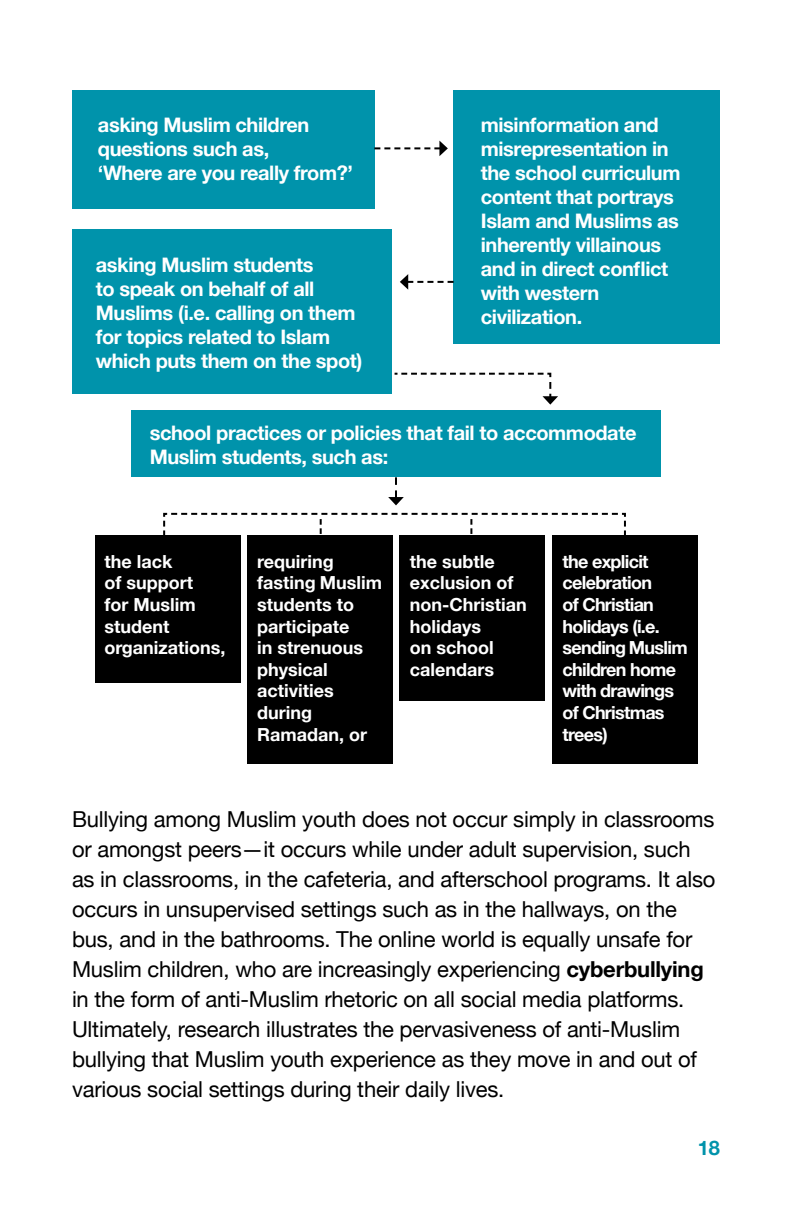
<style>
.page{position:relative;width:792px;height:1224px;background:#fff}
.page>*{position:absolute;margin:0;border:0;box-sizing:border-box;transform-origin:0 0}
.t1{font:22px/30px "Helvetica Neue";letter-spacing:-.01em;color:#000}
.t2{font:700 20px/24px "Helvetica Neue";letter-spacing:-.02em;color:#fff}
.t3{font:700 20px "Helvetica Neue";color:#0093ab}
.t4{font:700 18px/21.6px "Helvetica Neue";color:#fff}
.t5{font:700 18px/21.6px "Helvetica Neue";letter-spacing:-.04em;color:#fff}
.s1{font-weight:700}
</style>
<div class="page">
<div style="left:95px;top:535px;width:146px;height:148px;background:#000"></div>
<div style="left:247px;top:535px;width:145px;height:229px;background:#000"></div>
<div style="left:400px;top:535px;width:145px;height:166px;background:#000"></div>
<div style="left:553px;top:535px;width:145px;height:229px;background:#000"></div>
<div style="left:72px;top:90px;width:302px;height:119px;background:#0093ab"></div>
<div style="left:72px;top:229px;width:320px;height:164px;background:#0093ab"></div>
<div style="left:454px;top:90px;width:266px;height:253px;background:#0093ab"></div>
<div style="left:131px;top:410px;width:530px;height:67px;background:#0093ab"></div>
<svg style="left:374px;top:141px;width:74px;height:15px"></svg>
<svg style="left:400px;top:274px;width:54px;height:16px"></svg>
<svg style="left:394px;top:372px;width:164px;height:33px"></svg>
<svg style="left:388px;top:477px;width:16px;height:28px"></svg>
<svg style="left:163px;top:512px;width:463px;height:33px"></svg>
<p class="t2" style="left:98px;top:113px;width:257px">asking Muslim children questions such as,<br>‘Where are you really from?’</p>
<p class="t2" style="left:481px;top:113px;width:201px">misinformation and misrepresentation in the school curriculum content that portrays<br>Islam and Muslims as inherently villainous and in direct conflict with western civilization.</p>
<p class="t2" style="left:96px;top:254px;width:268px">asking Muslim students<br>to speak on behalf of all<br>Muslims (i.e. calling on them for topics related to Islam which puts them on the spot)</p>
<p class="t2" style="left:150px;top:421px;width:488px">school practices or policies that fail to accommodate<br>Muslim students, such as:</p>
<p class="t4" style="left:104px;top:551px;width:123px">the lack<br>of support<br>for Muslim student organizations,</p>
<p class="t4" style="left:257px;top:551px;width:127px">requiring fasting Muslim students to participate<br>in strenuous physical activities during<br>Ramadan, or</p>
<p class="t4" style="left:410px;top:551px;width:118px">the subtle exclusion of non-Christian holidays<br>on school calendars</p>
<p class="t5" style="left:563px;top:551px;width:127px">the explicit celebration<br>of Christian holidays (i.e. sending Muslim children home with drawings of Christmas trees)</p>
<p class="t1" style="left:72px;top:806px;width:645px">Bullying among Muslim youth does not occur simply in classrooms or amongst peers—it occurs while under adult supervision, such as in classrooms, in the cafeteria, and afterschool programs. It also occurs in unsupervised settings such as in the hallways, on the bus, and in the bathrooms. The online world is equally unsafe for Muslim children, who are increasingly experiencing <span class="s1">cyberbullying </span>in the form of anti-Muslim rhetoric on all social media platforms.<br>Ultimately, research illustrates the pervasiveness of anti-Muslim bullying that Muslim youth experience as they move in and out of various social settings during their daily lives.</p>
<p class="t3" style="left:698px;top:1133px;width:24px">18</p>
</div>
